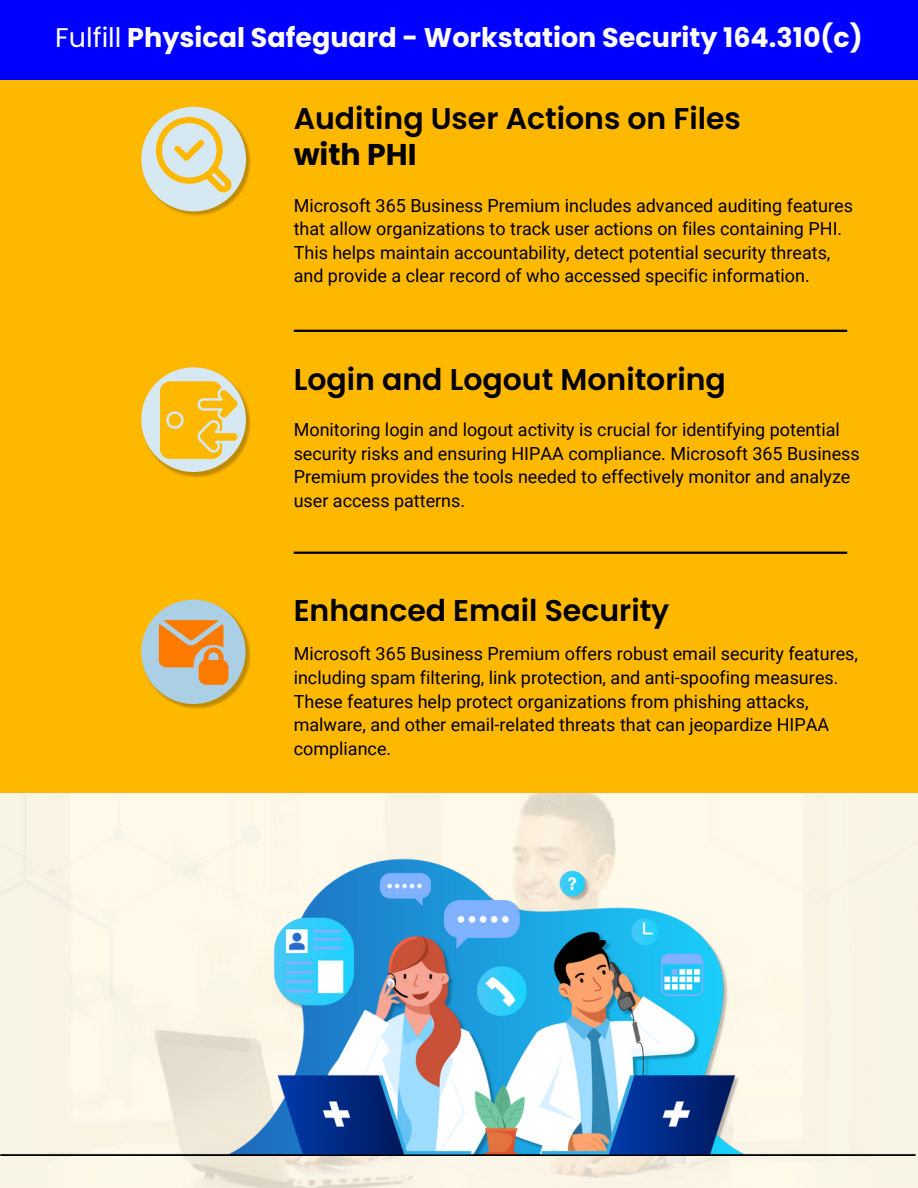
<style>
.page{position:relative;width:918px;height:1188px;background:#fff}
.page>*{position:absolute;margin:0;border:0;box-sizing:border-box;transform-origin:0 0}
.t1{font:600 30px "Poppins";color:#000}
.t2{font:700 30px "Poppins";color:#000}
.t3{font:700 27px "Poppins";color:#fff}
.t4{font:18px/23.7px "Roboto";color:#000}
.s1{font-weight:400}
</style>
<div class="page">
<img style="left:0;top:793px;width:918px;height:395px">
<img style="left:0;top:821px;width:916px;height:334px">
<div style="left:0;top:80px;width:918px;height:713px;background:#ffb800"></div>
<div style="left:0;top:0;width:918px;height:80px;background:#0000fe"></div>
<hr style="left:294px;top:330px;width:553px;height:2px;background:#000">
<hr style="left:294px;top:552px;width:553px;height:2px;background:#000">
<img style="left:141px;top:107px;width:110px;height:109px">
<div style="left:141px;top:107px;width:105px;height:104px;background:#d6e9f3;border-radius:50%"></div>
<svg style="left:153px;top:114px;width:79px;height:79px"></svg>
<img style="left:141px;top:367px;width:110px;height:111px">
<div style="left:141px;top:367px;width:105px;height:105px;background:#d6e9f3;border-radius:50%"></div>
<svg style="left:160px;top:381px;width:78px;height:78px"></svg>
<img style="left:141px;top:600px;width:110px;height:109px">
<div style="left:141px;top:600px;width:105px;height:104px;background:#abd0e5;border-radius:50%"></div>
<svg style="left:159px;top:620px;width:69px;height:65px"></svg>
<p class="t3" style="left:55px;top:19px;width:809px"><span class="s1">Fulfill</span> Physical Safeguard - Workstation Security 164.310(c)</p>
<p class="t1" style="left:294px;top:98px;width:449px">Auditing User Actions on Files</p>
<p class="t2" style="left:294px;top:134px;width:124px">with PHI</p>
<p class="t4" style="left:294px;top:194px;width:561px">Microsoft 365 Business Premium includes advanced auditing features that allow organizations to track user actions on files containing PHI.<br>This helps maintain accountability, detect potential security threats, and provide a clear record of who accessed specific information.</p>
<p class="t1" style="left:294px;top:358px;width:434px">Login and Logout Monitoring</p>
<p class="t4" style="left:294px;top:418px;width:568px">Monitoring login and logout activity is crucial for identifying potential security risks and ensuring HIPAA compliance. Microsoft 365 Business Premium provides the tools needed to effectively monitor and analyze user access patterns.</p>
<p class="t1" style="left:294px;top:589px;width:377px">Enhanced Email Security</p>
<p class="t4" style="left:294px;top:642px;width:566px">Microsoft 365 Business Premium offers robust email security features, including spam filtering, link protection, and anti-spoofing measures.<br>These features help protect organizations from phishing attacks, malware, and other email-related threats that can jeopardize HIPAA compliance.</p>
</div>
